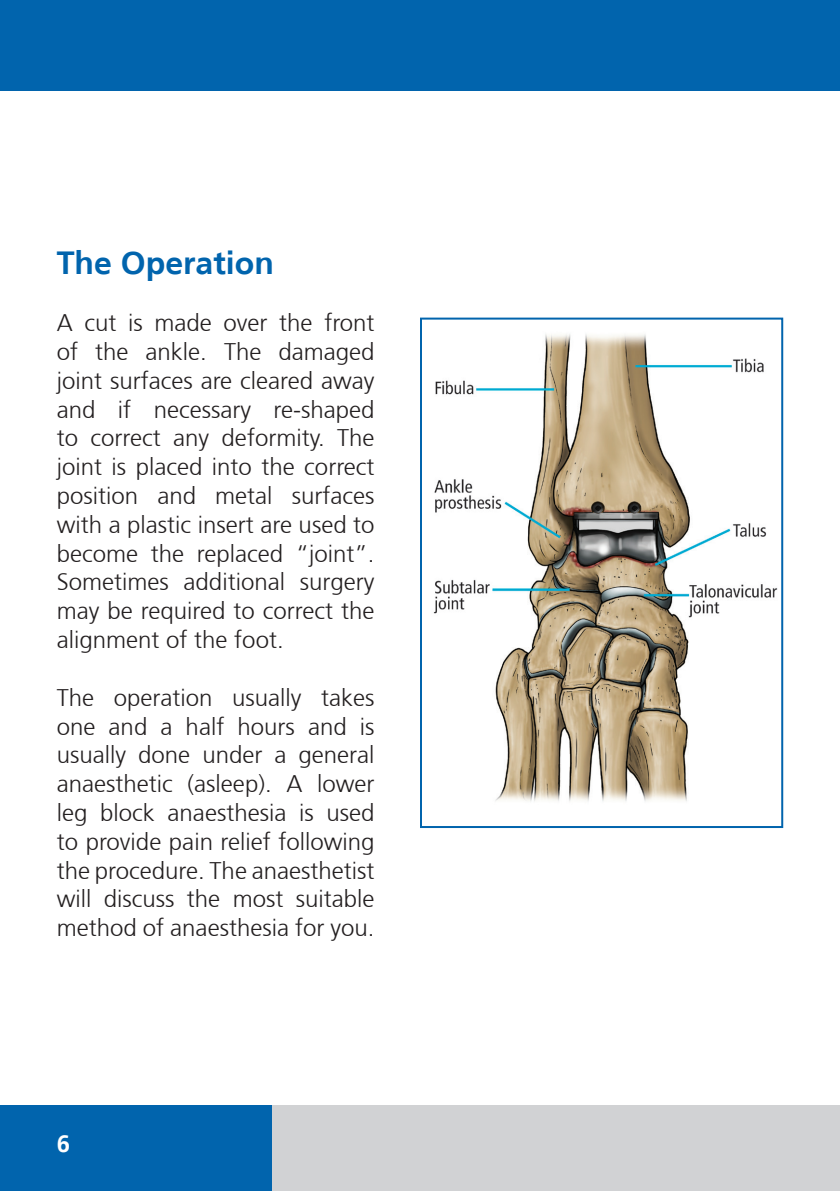
<style>
.page{position:relative;width:840px;height:1191px;background:#fff}
.page>*{position:absolute;margin:0;border:0;box-sizing:border-box;transform-origin:0 0}
.t1{font:700 32px "Frutiger 65";color:#0164ad}
.t2{font:300 24px/28.8px "Frutiger 45";color:#231f20;text-align:justify}
.t3{font:700 24px "Frutiger 65";color:#fff}
</style>
<div class="page">
<div style="left:0;top:0;width:839px;height:91px;background:#0164ad"></div>
<div style="left:0;top:1106px;width:272px;height:85px;background:#0164ad"></div>
<div style="left:272px;top:1106px;width:567px;height:85px;background:#d1d2d4"></div>
<img style="left:433px;top:334px;width:345px;height:468px">
<div style="left:420px;top:317px;width:362px;height:511px;border:2px solid #0164ad"></div>
<h1 class="t1" style="left:57px;top:244px;width:218px">The Operation</h1>
<p class="t2" style="left:57px;top:309px;width:319px">A cut is made over the front of the ankle. The damaged joint surfaces are cleared away and if necessary re-shaped to correct any deformity. The joint is placed into the correct position and metal surfaces with a plastic insert are used to become the replaced “joint”.<br>Sometimes additional surgery may be required to correct the alignment of the foot.</p>
<p class="t2" style="left:57px;top:683px;width:319px">The operation usually takes one and a half hours and is usually done under a general anaesthetic (asleep). A lower leg block anaesthesia is used to provide pain relief following the procedure. The anaesthetist will discuss the most suitable method of anaesthesia for you.</p>
<p class="t3" style="left:57px;top:1129px;width:15px">6</p>
</div>
